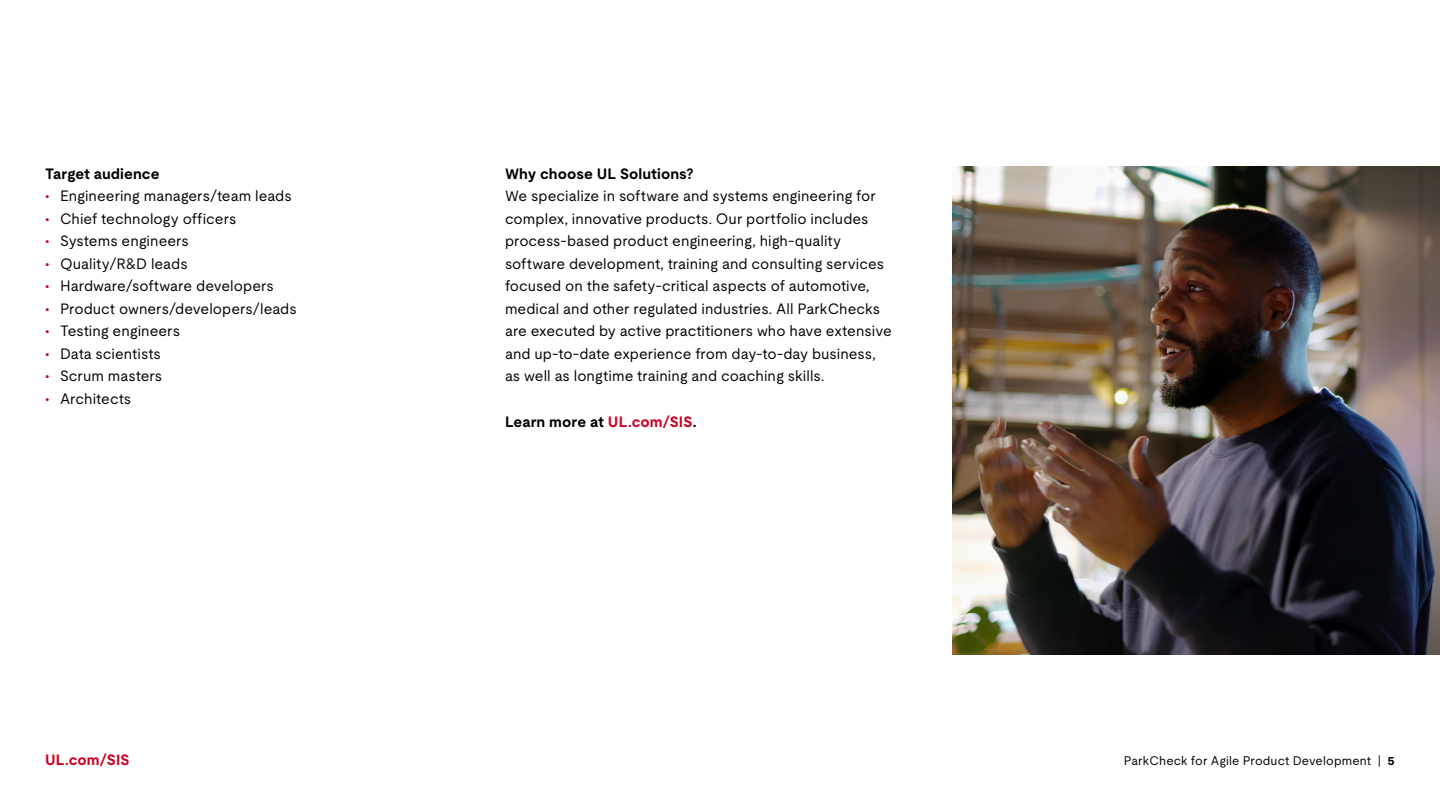
<style>
.page{position:relative;width:1440px;height:810px;background:#fff}
.page>*{position:absolute;margin:0;border:0;box-sizing:border-box;transform-origin:0 0}
.t1{font:15px/22.5px "UL Moderat";color:#000}
.t2{font:700 15px "UL Moderat";letter-spacing:.005em;color:#000}
.t3{font:700 15px "UL Moderat";letter-spacing:.01em;color:#ca0123}
.t4{font:12.5px "UL Moderat";letter-spacing:.01em;color:#000}
.s1{color:#ca0123}
.s2{font-weight:700}
</style>
<div class="page">
<img style="left:952px;top:167px;width:488px;height:487px">
<p class="t2" style="left:45px;top:162px;width:116px">Target audience</p>
<p class="t1" style="left:45px;top:184px;width:248px"><span class="s1">•</span> Engineering managers/team leads</p>
<p class="t1" style="left:45px;top:207px;width:193px"><span class="s1">•</span> Chief technology officers</p>
<p class="t1" style="left:45px;top:229px;width:145px"><span class="s1">•</span> Systems engineers</p>
<p class="t1" style="left:45px;top:252px;width:144px"><span class="s1">•</span> Quality/R&amp;D leads</p>
<p class="t1" style="left:45px;top:274px;width:230px"><span class="s1">•</span> Hardware/software developers</p>
<p class="t1" style="left:45px;top:297px;width:253px"><span class="s1">•</span> Product owners/developers/leads</p>
<p class="t1" style="left:45px;top:319px;width:137px"><span class="s1">•</span> Testing engineers</p>
<p class="t1" style="left:45px;top:342px;width:117px"><span class="s1">•</span> Data scientists</p>
<p class="t1" style="left:45px;top:364px;width:119px"><span class="s1">•</span> Scrum masters</p>
<p class="t1" style="left:45px;top:387px;width:88px"><span class="s1">•</span> Architects</p>
<p class="t2" style="left:505px;top:162px;width:190px">Why choose UL Solutions?</p>
<p class="t1" style="left:505px;top:184px;width:388px">We specialize in software and systems engineering for complex, innovative products. Our portfolio includes process-based product engineering, high-quality software development, training and consulting services focused on the safety-critical aspects of automotive, medical and other regulated industries. All ParkChecks are executed by active practitioners who have extensive and up-to-date experience from day-to-day business, as well as longtime training and coaching skills.</p>
<p class="t2" style="left:505px;top:410px;width:193px">Learn more at <span class="s1">UL.com/SIS</span>.</p>
<p class="t3" style="left:45px;top:748px;width:86px">UL.com/SIS</p>
<p class="t4" style="left:1124px;top:751px;width:273px">ParkCheck for Agile Product Development | <span class="s2">5</span></p>
</div>
